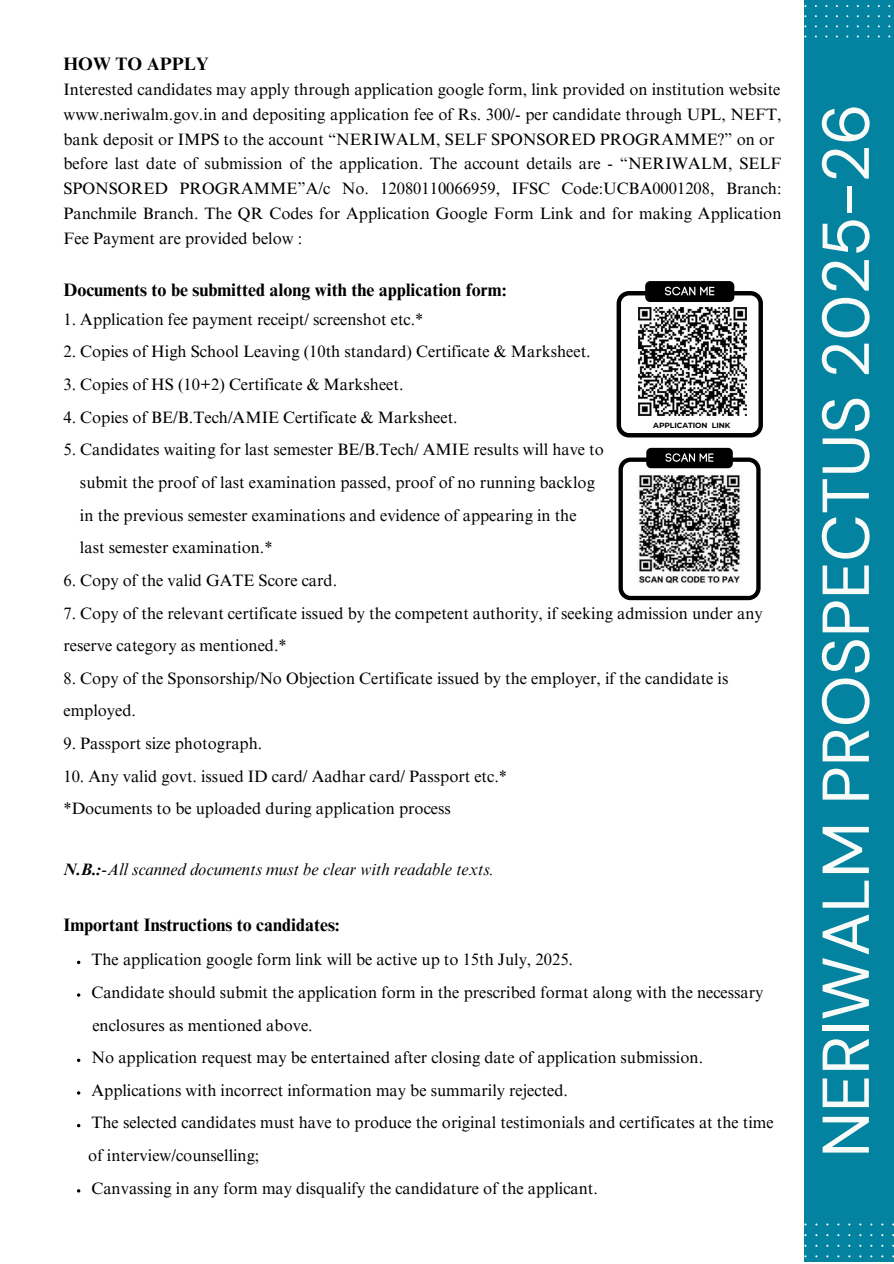
<style>
.page{position:relative;width:894px;height:1264px;background:#fff}
.page>*{position:absolute;margin:0;border:0;box-sizing:border-box;transform-origin:0 0}
.t1{font:66px "DM Sans";color:#f9fbf8}
.t2{font:700 18px "Times NRMT Pro";color:#000}
.t3{font:16.5px/24.8px "Times NRMT Pro";color:#000}
.t4{font:italic 16.5px "Times NRMT Pro";color:#000}
.t5{font:700 7.5px "Montserrat";color:#000}
.s1{font-weight:700}
</style>
<div class="page">
<div style="left:804px;top:0;width:89px;height:1262px;background:#03839f"></div>
<svg style="left:804px;top:5px;width:87px;height:32px"></svg>
<svg style="left:804px;top:1223px;width:89px;height:35px"></svg>
<div style="left:646px;top:448px;width:86px;height:20px;background:#000;border-radius:5px"></div>
<svg style="left:618px;top:453px;width:142px;height:147px"></svg>
<img style="left:633px;top:470px;width:114px;height:119px">
<div style="left:645px;top:281px;width:89px;height:21px;background:#000;border-radius:5px"></div>
<svg style="left:616px;top:287px;width:146px;height:150px"></svg>
<img style="left:638px;top:307px;width:108px;height:108px">
<h3 class="t2" style="left:63px;top:57px;width:147px">HOW TO APPLY</h3>
<h3 class="t3" style="left:63px;top:79px;width:719px">Interested candidates may apply through application google form, link provided on institution website www.neriwalm.gov.in and depositing application fee of Rs. 300/- per candidate through UPL, NEFT, bank deposit or IMPS to the account “NERIWALM, SELF SPONSORED PROGRAMME?” on or before last date of submission of the application. The account details are - “NERIWALM, SELF SPONSORED PROGRAMME”A/c No. 12080110066959, IFSC Code:UCBA0001208, Branch:<br>Panchmile Branch. The QR Codes for Application Google Form Link and for making Application Fee Payment are provided below :</h3>
<p class="t2" style="left:63px;top:282px;width:444px">Documents to be submitted along with the application form:</p>
<p class="t3" style="left:63px;top:309px;width:361px">1. Application fee payment receipt/ screenshot etc.*</p>
<p class="t3" style="left:63px;top:341px;width:528px">2. Copies of High School Leaving (10th standard) Certificate &amp; Marksheet.</p>
<p class="t3" style="left:63px;top:374px;width:341px">3. Copies of HS (10+2) Certificate &amp; Marksheet.</p>
<p class="t3" style="left:63px;top:407px;width:395px">4. Copies of BE/B.Tech/AMIE Certificate &amp; Marksheet.</p>
<h3 class="t3" style="left:80px;top:435px;width:525px;line-height:32.7px;text-indent:-17px">5. Candidates waiting for last semester BE/B.Tech/ AMIE results will have to submit the proof of last examination passed, proof of no running backlog in the previous semester examinations and evidence of appearing in the</h3>
<h3 class="t3" style="left:80px;top:537px;width:194px">last semester examination.*</h3>
<h3 class="t3" style="left:63px;top:570px;width:275px">6. Copy of the valid GATE Score card.</h3>
<h3 class="t3" style="left:63px;top:598px;width:700px;line-height:32.7px">7. Copy of the relevant certificate issued by the competent authority, if seeking admission under any reserve category as mentioned.*</h3>
<h3 class="t3" style="left:63px;top:664px;width:666px;line-height:32.7px">8. Copy of the Sponsorship/No Objection Certificate issued by the employer, if the candidate is employed.</h3>
<h3 class="t3" style="left:63px;top:733px;width:200px">9. Passport size photograph.</h3>
<h3 class="t3" style="left:63px;top:761px;width:445px;line-height:32.7px">10. Any valid govt. issued ID card/ Aadhar card/ Passport etc.* *Documents to be uploaded during application process</h3>
<h3 class="t5" style="left:653px;top:421px;width:79px">APPLICATION LINK</h3>
<h2 class="t4" style="left:63px;top:863px;width:432px"><span class="s1">N.B.:</span>-All scanned documents must be clear with readable texts.</h2>
<p class="t2" style="left:63px;top:918px;width:278px">Important Instructions to candidates:</p>
<p class="t3" style="left:91px;top:949px;width:483px">The application google form link will be active up to 15th July, 2025.</p>
<h3 class="t3" style="left:91px;top:981px;width:673px">Candidate should submit the application form in the prescribed format along with the necessary</h3>
<p class="t3" style="left:92px;top:1014px;width:222px">enclosures as mentioned above.</p>
<p class="t3" style="left:91px;top:1047px;width:613px">No application request may be entertained after closing date of application submission.</p>
<p class="t3" style="left:91px;top:1079px;width:478px">Applications with incorrect information may be summarily rejected.</p>
<h3 class="t3" style="left:91px;top:1112px;width:683px">The selected candidates must have to produce the original testimonials and certificates at the time</h3>
<p class="t3" style="left:88px;top:1145px;width:173px">of interview/counselling;</p>
<p class="t3" style="left:91px;top:1177px;width:507px">Canvassing in any form may disqualify the candidature of the applicant.</p>
<p class="t1" style="left:803px;top:1157px;width:1055px;rotate:-90deg">NERIWALM PROSPECTUS 2025-26</p>
</div>
